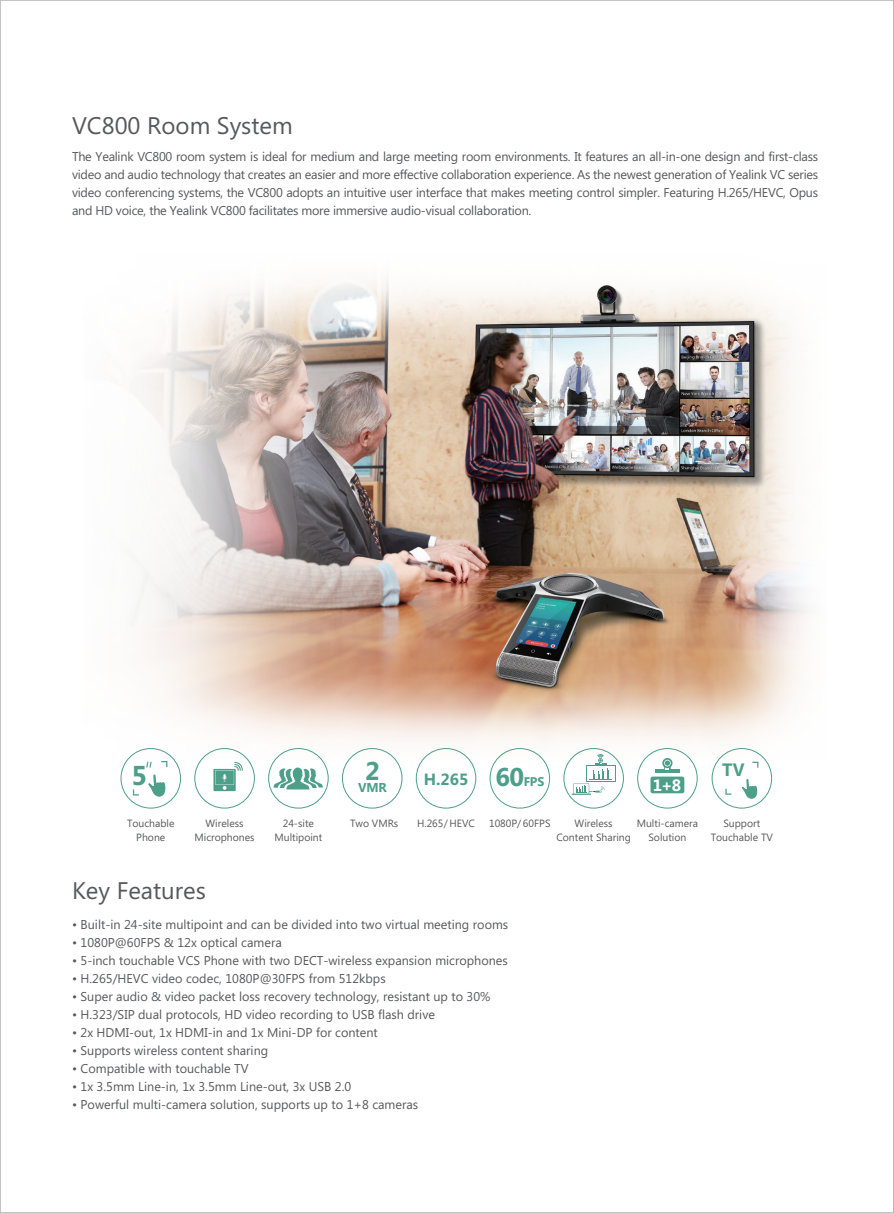
<style>
.page{position:relative;width:894px;height:1213px;background:#fff}
.page>*{position:absolute;margin:0;border:0;box-sizing:border-box;transform-origin:0 0}
.t1{font:700 27.3px "Microsoft Phags Pa";color:#4d9f89}
.t2{font:700 25.8px "Microsoft Phags Pa";color:#4d9f89}
.t3{font:24px "Microsoft Phags Pa";color:#57585a}
.t4{font:700 17.85px "Microsoft Phags Pa";color:#4d9f89}
.t5{font:700 16.5px "Microsoft Phags Pa";color:#fff}
.t6{font:700 16.2px "Microsoft Phags Pa";color:#4d9f89}
.t7{font:700 12.9px "Microsoft Phags Pa";color:#4d9f89}
.t8{font:12.75px/18px "Microsoft Phags Pa";color:#57585a;text-align:justify}
.t9{font:700 12.6px "Microsoft Phags Pa";color:#4d9f89}
.t10{font:10.5px/13.5px "Microsoft Phags Pa";color:#57585a;text-align:center}
.s1{font-size:25.8px}
</style>
<div class="page">
<svg style="left:893px;top:0;width:1px;height:1213px"></svg>
<img style="left:120px;top:280px;width:653px;height:517px">
<svg style="left:722px;top:280px;width:86px;height:480px"></svg>
<div style="left:489px;top:748px;width:61px;height:60px;border:1px solid #4d9f89;border-radius:50%"></div>
<div style="left:416px;top:748px;width:60px;height:60px;border:1px solid #4d9f89;border-radius:50%"></div>
<div style="left:342px;top:748px;width:60px;height:60px;border:1px solid #4d9f89;border-radius:50%"></div>
<div style="left:121px;top:748px;width:60px;height:60px;border:1px solid #4d9f89;border-radius:50%"></div>
<svg style="left:148px;top:774px;width:18px;height:23px"></svg>
<svg style="left:133px;top:789px;width:6px;height:6px"></svg>
<svg style="left:161px;top:761px;width:6px;height:6px"></svg>
<svg style="left:146px;top:761px;width:6px;height:6px"></svg>
<div style="left:268px;top:748px;width:61px;height:60px;border:1px solid #4d9f89;border-radius:50%"></div>
<svg style="left:273px;top:767px;width:50px;height:22px"></svg>
<div style="left:194px;top:748px;width:61px;height:60px;border:1px solid #4d9f89;border-radius:50%"></div>
<svg style="left:213px;top:762px;width:30px;height:29px"></svg>
<div style="left:563px;top:748px;width:61px;height:60px;border:1px solid #4d9f89;border-radius:50%"></div>
<svg style="left:612px;top:765px;width:3px;height:16px"></svg>
<div style="left:587px;top:766px;width:27px;height:14px;background:#fff"></div>
<svg style="left:571px;top:754px;width:41px;height:41px"></svg>
<svg style="left:725px;top:788px;width:6px;height:6px"></svg>
<svg style="left:752px;top:761px;width:6px;height:6px"></svg>
<svg style="left:741px;top:778px;width:17px;height:21px"></svg>
<div style="left:711px;top:748px;width:61px;height:60px;border:1px solid #4d9f89;border-radius:50%"></div>
<div style="left:637px;top:748px;width:60px;height:60px;border:1px solid #4d9f89;border-radius:50%"></div>
<hr style="left:655px;top:770px;width:24px;height:3px;background:#4d9f89">
<svg style="left:662px;top:758px;width:10px;height:10px"></svg>
<svg style="left:664px;top:760px;width:6px;height:10px"></svg>
<div style="left:650px;top:776px;width:34px;height:17px;background:#4d9f89;border-radius:2px"></div>
<h3 class="t3" style="left:72px;top:109px;width:222px">VC800 Room System</h3>
<p class="t8" style="left:72px;top:147px;width:747px">The Yealink VC800 room system is ideal for medium and large meeting room environments. It features an all-in-one design and first-class video and audio technology that creates an easier and more effective collaboration experience. As the newest generation of Yealink VC series video conferencing systems, the VC800 adopts an intuitive user interface that makes meeting control simpler. Featuring H.265/HEVC, Opus and HD voice, the Yealink VC800 facilitates more immersive audio-visual collaboration.</p>
<h1 class="t1" style="left:131px;top:756px;width:17px">5</h1>
<p class="t10" style="left:127px;top:816px;width:49px">Touchable<br>Phone</p>
<p class="t10" style="left:194px;top:816px;width:62px">Wireless<br>Microphones</p>
<p class="t10" style="left:274px;top:816px;width:49px">24-site<br>Multipoint</p>
<h2 class="t2" style="left:365px;top:752px;width:16px">2</h2>
<p class="t7" style="left:358px;top:778px;width:30px">VMR</p>
<p class="t10" style="left:350px;top:816px;width:50px">Two VMRs</p>
<p class="t6" style="left:424px;top:767px;width:46px">H.265</p>
<p class="t10" style="left:417px;top:816px;width:59px">H.265 / HEVC</p>
<p class="t9" style="left:495px;top:772px;width:50px"><span class="s1">60</span>FPS</p>
<p class="t5" style="left:653px;top:773px;width:30px">1+8</p>
<h3 class="t4" style="left:722px;top:756px;width:24px">TV</h3>
<p class="t10" style="left:556px;top:816px;width:76px">Wireless<br>Content Sharing</p>
<p class="t10" style="left:710px;top:816px;width:64px">Support<br>Touchable TV</p>
<p class="t10" style="left:637px;top:816px;width:63px">Multi-camera<br>Solution</p>
<p class="t10" style="left:489px;top:816px;width:63px">1080P/ 60FPS</p>
<h3 class="t3" style="left:72px;top:874px;width:135px">Key Features</h3>
<p class="t8" style="left:72px;top:915px;width:438px">• Built-in 24-site multipoint and can be divided into two virtual meeting rooms</p>
<p class="t8" style="left:72px;top:933px;width:211px">• 1080P@60FPS &amp; 12x optical camera</p>
<p class="t8" style="left:72px;top:951px;width:437px">• 5-inch touchable VCS Phone with two DECT-wireless expansion microphones</p>
<p class="t8" style="left:72px;top:969px;width:315px">• H.265/HEVC video codec, 1080P@30FPS from 512kbps</p>
<p class="t8" style="left:72px;top:987px;width:420px">• Super audio &amp; video packet loss recovery technology, resistant up to 30%</p>
<p class="t8" style="left:72px;top:1005px;width:364px">• H.323/SIP dual protocols, HD video recording to USB flash drive</p>
<p class="t8" style="left:72px;top:1023px;width:307px">• 2x HDMI-out, 1x HDMI-in and 1x Mini-DP for content</p>
<p class="t8" style="left:72px;top:1041px;width:198px">• Supports wireless content sharing</p>
<p class="t8" style="left:72px;top:1059px;width:178px">• Compatible with touchable TV</p>
<p class="t8" style="left:72px;top:1077px;width:281px">• 1x 3.5mm Line-in, 1x 3.5mm Line-out, 3x USB 2.0</p>
<p class="t8" style="left:72px;top:1095px;width:348px">• Powerful multi-camera solution, supports up to 1+8 cameras</p>
</div>
